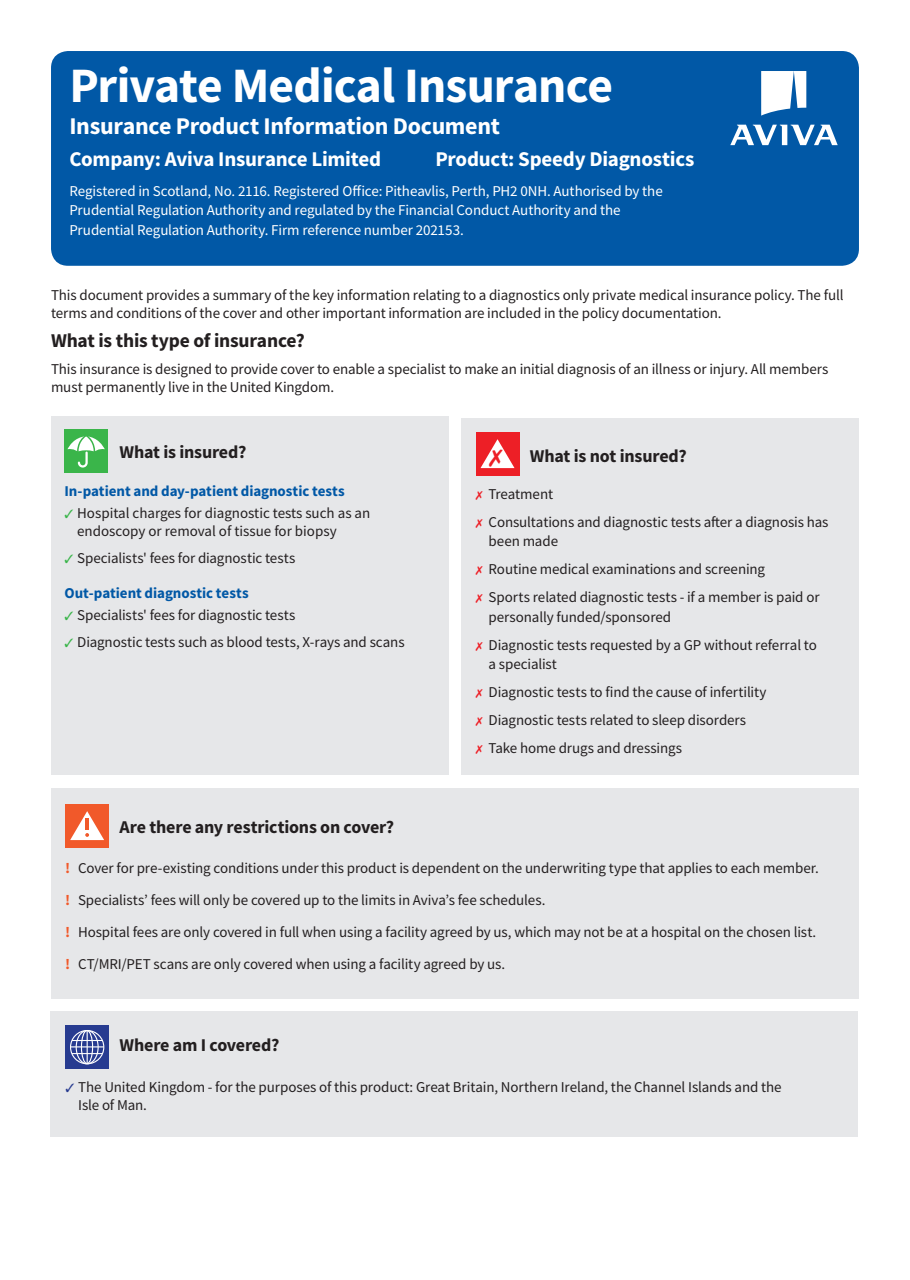
<style>
.page{position:relative;width:910px;height:1280px;background:#fff}
.page>*{position:absolute;margin:0;border:0;box-sizing:border-box;transform-origin:0 0}
.t1{font:700 49.5px "Source Sans Pro";letter-spacing:-.02em;color:#fff}
.t2{font:700 24px "Source Sans Pro";letter-spacing:-.01em;color:#fff}
.t3{font:700 21px "Source Sans Pro";letter-spacing:-.015em;color:#fff}
.t4{font:700 19.5px "Source Sans Pro";letter-spacing:-.01em;color:#231f20}
.t5{font:700 18px "Source Sans Pro";letter-spacing:-.01em;color:#231f20}
.t6{font:15px/28px "Source Sans Pro";letter-spacing:-.005em;color:#231f20}
.t7{font:15px/19.5px "Source Sans Pro";letter-spacing:-.005em;color:#fff}
.t8{font:700 15px "Source Sans Pro";letter-spacing:-.005em;color:#0158a6}
.s1{color:#3ab54a}
.s2{font-weight:700;color:#f1592a}
.s3{color:#273b90}
</style>
<div class="page">
<div style="left:51px;top:51px;width:808px;height:215px;background:#0158a6;border-radius:17px"></div>
<div style="left:51px;top:417px;width:398px;height:358px;background:#e6e7e9"></div>
<div style="left:64px;top:429px;width:44px;height:44px;background:#3ab54a"></div>
<svg style="left:67px;top:436px;width:38px;height:32px"></svg>
<svg style="left:761px;top:71px;width:45px;height:45px"></svg>
<svg style="left:730px;top:125px;width:108px;height:20px"></svg>
<div style="left:461px;top:419px;width:398px;height:356px;background:#e6e7e9"></div>
<div style="left:476px;top:432px;width:43px;height:43px;background:#ed1f26"></div>
<div style="left:51px;top:788px;width:808px;height:211px;background:#e6e7e9"></div>
<div style="left:65px;top:804px;width:44px;height:43px;background:#f1592a"></div>
<svg style="left:70px;top:811px;width:34px;height:29px"></svg>
<div style="left:50px;top:1011px;width:808px;height:126px;background:#e6e7e9"></div>
<svg style="left:65px;top:1025px;width:44px;height:44px;background:#3c4e9a"></svg>
<div style="left:70px;top:1030px;width:34px;height:34px;border:1px solid #fff;border-radius:50%"></div>
<div style="left:76px;top:1030px;width:23px;height:34px;border:1px solid #fff;border-radius:50%"></div>
<div style="left:81px;top:1030px;width:12px;height:34px;border:1px solid #fff;border-radius:50%"></div>
<hr style="left:87px;top:1030px;width:1px;height:33px;background:#fff">
<hr style="left:71px;top:1046px;width:33px;height:1px;background:#fff">
<hr style="left:72px;top:1040px;width:30px;height:1px;background:#fff">
<hr style="left:72px;top:1053px;width:30px;height:1px;background:#fff">
<svg style="left:480px;top:439px;width:34px;height:29px"></svg>
<h1 class="t1" style="left:69px;top:52px;width:545px">Private Medical Insurance</h1>
<h2 class="t2" style="left:69px;top:110px;width:432px">Insurance Product Information Document</h2>
<h3 class="t3" style="left:69px;top:145px;width:313px">Company: Aviva Insurance Limited</h3>
<h3 class="t3" style="left:435px;top:145px;width:261px">Product: Speedy Diagnostics</h3>
<p class="t7" style="left:69px;top:181px;width:595px">Registered in Scotland, No. 2116. Registered Office: Pitheavlis, Perth, PH2 0NH. Authorised by the<br>Prudential Regulation Authority and regulated by the Financial Conduct Authority and the<br>Prudential Regulation Authority. Firm reference number 202153.</p>
<p class="t6" style="left:51px;top:285px;width:794px;line-height:18px">This document provides a summary of the key information relating to a diagnostics only private medical insurance policy. The full terms and conditions of the cover and other important information are included in the policy documentation.</p>
<h3 class="t4" style="left:51px;top:327px;width:255px">What is this type of insurance?</h3>
<p class="t6" style="left:51px;top:360px;width:779px;line-height:18px">This insurance is designed to provide cover to enable a specialist to make an initial diagnosis of an illness or injury. All members must permanently live in the United Kingdom.</p>
<p class="t5" style="left:120px;top:440px;width:128px">What is insured?</p>
<p class="t8" style="left:64px;top:481px;width:282px">In-patient and day-patient diagnostic tests</p>
<p class="t6" style="left:77px;top:504px;width:295px;line-height:18px;text-indent:-13px"><span class="s1">✓</span> Hospital charges for diagnostic tests such as an endoscopy or removal of tissue for biopsy</p>
<p class="t6" style="left:64px;top:544px;width:232px"><span class="s1">✓</span> Specialists' fees for diagnostic tests</p>
<p class="t8" style="left:64px;top:583px;width:186px">Out-patient diagnostic tests</p>
<p class="t6" style="left:64px;top:601px;width:232px"><span class="s1">✓</span> Specialists' fees for diagnostic tests</p>
<p class="t6" style="left:64px;top:628px;width:342px"><span class="s1">✓</span> Diagnostic tests such as blood tests, X-rays and scans</p>
<p class="t5" style="left:530px;top:444px;width:158px">What is not insured?</p>
<p class="t6" style="left:489px;top:480px;width:341px">Treatment<br>Consultations and diagnostic tests after a diagnosis has</p>
<p class="t6" style="left:489px;top:527px;width:332px">been made<br>Routine medical examinations and screening<br>Sports related diagnostic tests - if a member is paid or</p>
<p class="t6" style="left:489px;top:603px;width:330px">personally funded/sponsored<br>Diagnostic tests requested by a GP without referral to</p>
<p class="t6" style="left:489px;top:650px;width:279px">a specialist<br>Diagnostic tests to find the cause of infertility Diagnostic tests related to sleep disorders Take home drugs and dressings</p>
<p class="t5" style="left:120px;top:815px;width:276px">Are there any restrictions on cover?</p>
<p class="t6" style="left:65px;top:851px;width:755px;line-height:32.2px"><span class="s2">!</span> Cover for pre-existing conditions under this product is dependent on the underwriting type that applies to each member. <span class="s2">!</span> Specialists’ fees will only be covered up to the limits in Aviva’s fee schedules.<br><span class="s2">!</span> Hospital fees are only covered in full when using a facility agreed by us, which may not be at a hospital on the chosen list. <span class="s2">!</span> CT/MRI/PET scans are only covered when using a facility agreed by us.</p>
<p class="t5" style="left:120px;top:1033px;width:161px">Where am I covered?</p>
<p class="t6" style="left:78px;top:1078px;width:705px;line-height:18px;text-indent:-13px"><span class="s3">✓</span> The United Kingdom - for the purposes of this product: Great Britain, Northern Ireland, the Channel Islands and the<br>Isle of Man.</p>
</div>
